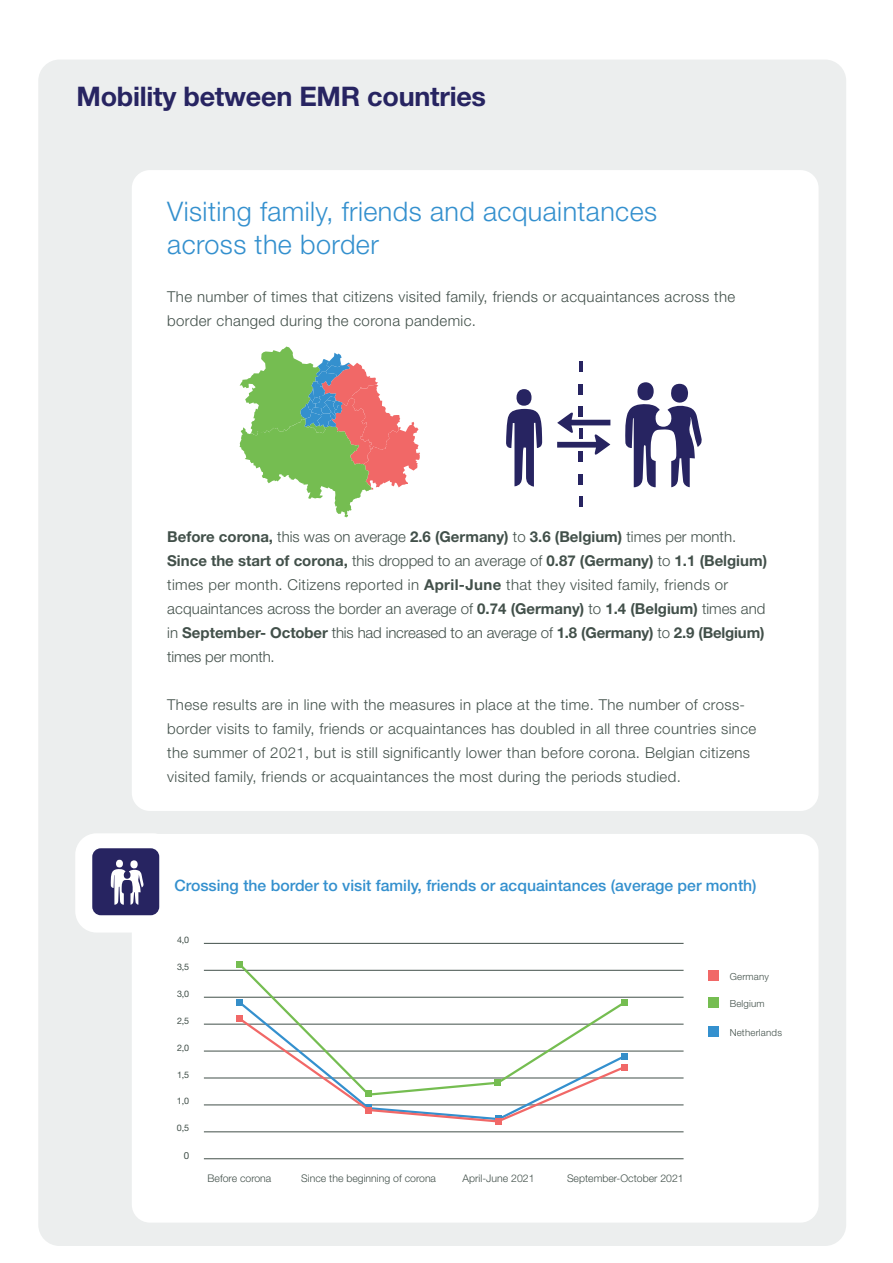
<style>
.page{position:relative;width:893px;height:1263px;background:#fff}
.page>*{position:absolute;margin:0;border:0;box-sizing:border-box;transform-origin:0 0}
.t1{font:300 27px "Helvetica Neue LT Std";letter-spacing:.015em;color:#3490ce}
.t2{font:700 27px "Helvetica Neue LT Std";letter-spacing:-.01em;color:#272461}
.t3{font:500 15.75px "Helvetica Neue LT Std";color:#3490ce}
.t4{font:300 15px/24px "Helvetica Neue LT Std";letter-spacing:.025em;color:#42504a}
.t5{font:300 10.5px "Helvetica Neue LT Std";color:#42504a}
.t6{font:300 9.75px "Helvetica Neue LT Std";letter-spacing:.02em;color:#42504a}
.t7{font:9.75px "Helvetica Neue LT Std";color:#42504a}
.t8{font:9px "Helvetica Neue LT Std";color:#42504a}
.s1{font-weight:700}
</style>
<div class="page">
<div style="left:38px;top:60px;width:808px;height:1186px;background:#eceeee;border-radius:21px"></div>
<div style="left:132px;top:834px;width:687px;height:388px;background:#fff;border-radius:18px"></div>
<div style="left:132px;top:170px;width:687px;height:641px;background:#fff;border-radius:18px"></div>
<hr style="left:579px;top:451px;width:4px;height:10px;background:#272461">
<hr style="left:579px;top:384px;width:4px;height:10px;background:#272461">
<hr style="left:579px;top:406px;width:4px;height:10px;background:#272461">
<hr style="left:579px;top:474px;width:4px;height:10px;background:#272461">
<hr style="left:579px;top:362px;width:4px;height:10px;background:#272461">
<hr style="left:579px;top:496px;width:4px;height:10px;background:#272461">
<svg style="left:557px;top:412px;width:53px;height:43px"></svg>
<svg style="left:506px;top:409px;width:36px;height:78px"></svg>
<div style="left:516px;top:389px;width:16px;height:17px;background:#272461;border-radius:50%"></div>
<svg style="left:625px;top:382px;width:77px;height:105px"></svg>
<svg style="left:239px;top:347px;width:181px;height:170px"></svg>
<div style="left:75px;top:833px;width:99px;height:99px;background:#fff;border-radius:21px"></div>
<div style="left:92px;top:848px;width:67px;height:67px;background:#272461;border-radius:9px"></div>
<svg style="left:111px;top:859px;width:33px;height:46px"></svg>
<hr style="left:204px;top:1051px;width:480px;height:1px;background:#42504a">
<hr style="left:204px;top:997px;width:480px;height:1px;background:#42504a">
<hr style="left:204px;top:970px;width:480px;height:1px;background:#42504a">
<hr style="left:204px;top:1078px;width:480px;height:1px;background:#42504a">
<hr style="left:204px;top:943px;width:480px;height:1px;background:#42504a">
<hr style="left:204px;top:1104px;width:480px;height:1px;background:#42504a">
<hr style="left:204px;top:1024px;width:480px;height:1px;background:#42504a">
<hr style="left:204px;top:1131px;width:480px;height:1px;background:#42504a">
<hr style="left:204px;top:1158px;width:480px;height:1px;background:#42504a">
<svg style="left:236px;top:966px;width:392px;height:113px"></svg>
<svg style="left:236px;top:999px;width:391px;height:16px"></svg>
<div style="left:236px;top:999px;width:7px;height:6px;background:#358ec8"></div>
<div style="left:236px;top:961px;width:7px;height:6px;background:#75bd51"></div>
<svg style="left:621px;top:999px;width:6px;height:6px"></svg>
<svg style="left:236px;top:1015px;width:391px;height:109px"></svg>
<div style="left:365px;top:1107px;width:7px;height:6px;background:#f16867"></div>
<div style="left:708px;top:971px;width:10px;height:10px;background:#f16867"></div>
<div style="left:708px;top:998px;width:10px;height:10px;background:#75bd51"></div>
<div style="left:708px;top:1026px;width:10px;height:11px;background:#3490ce"></div>
<p class="t2" style="left:77px;top:80px;width:411px">Mobility between EMR countries</p>
<p class="t1" style="left:167px;top:195px;width:491px">Visiting family, friends and acquaintances</p>
<p class="t1" style="left:167px;top:228px;width:213px">across the border</p>
<p class="t4" style="left:167px;top:285px;width:569px">The number of times that citizens visited family, friends or acquaintances across the border changed during the corona pandemic.</p>
<p class="t4" style="left:167px;top:525px;width:601px"><span class="s1">Before corona,</span> this was on average <span class="s1">2.6 (Germany)</span> to <span class="s1">3.6 (Belgium)</span> times per month.<br><span class="s1">Since the start of corona,</span> this dropped to an average of <span class="s1">0.87 (Germany)</span> to <span class="s1">1.1 (Belgium) </span>times per month. Citizens reported in <span class="s1">April-June</span> that they visited family, friends or</p>
<p class="t4" style="left:167px;top:597px;width:600px;text-align:justify">acquaintances across the border an average of <span class="s1">0.74 (Germany)</span> to <span class="s1">1.4 (Belgium)</span> times and in <span class="s1">September- October</span> this had increased to an average of <span class="s1">1.8 (Germany)</span> to <span class="s1">2.9 (Belgium) </span>times per month.</p>
<p class="t4" style="left:167px;top:693px;width:579px">These results are in line with the measures in place at the time. The number of cross-</p>
<p class="t4" style="left:167px;top:717px;width:591px">border visits to family, friends or acquaintances has doubled in all three countries since the summer of 2021, but is still significantly lower than before corona. Belgian citizens visited family, friends or acquaintances the most during the periods studied.</p>
<p class="t3" style="left:174px;top:876px;width:584px">Crossing the border to visit family, friends or acquaintances (average per month)</p>
<p class="t8" style="left:177px;top:934px;width:14px">4,0</p>
<p class="t8" style="left:177px;top:961px;width:14px">3,5</p>
<p class="t8" style="left:177px;top:988px;width:14px">3,0</p>
<p class="t8" style="left:177px;top:1015px;width:14px">2,5</p>
<p class="t8" style="left:177px;top:1042px;width:14px">2,0</p>
<p class="t8" style="left:177px;top:1069px;width:14px">1,5</p>
<p class="t8" style="left:177px;top:1095px;width:14px">1,0</p>
<p class="t8" style="left:177px;top:1122px;width:14px">0,5</p>
<p class="t7" style="left:184px;top:1150px;width:7px">0</p>
<p class="t5" style="left:208px;top:1172px;width:65px">Before corona</p>
<p class="t5" style="left:301px;top:1172px;width:136px">Since the beginning of corona</p>
<p class="t5" style="left:463px;top:1172px;width:73px">April-June 2021</p>
<p class="t5" style="left:567px;top:1172px;width:118px">September-October 2021</p>
<p class="t6" style="left:730px;top:970px;width:41px">Germany</p>
<p class="t6" style="left:730px;top:997px;width:37px">Belgium</p>
<p class="t6" style="left:730px;top:1026px;width:54px">Netherlands</p>
</div>
